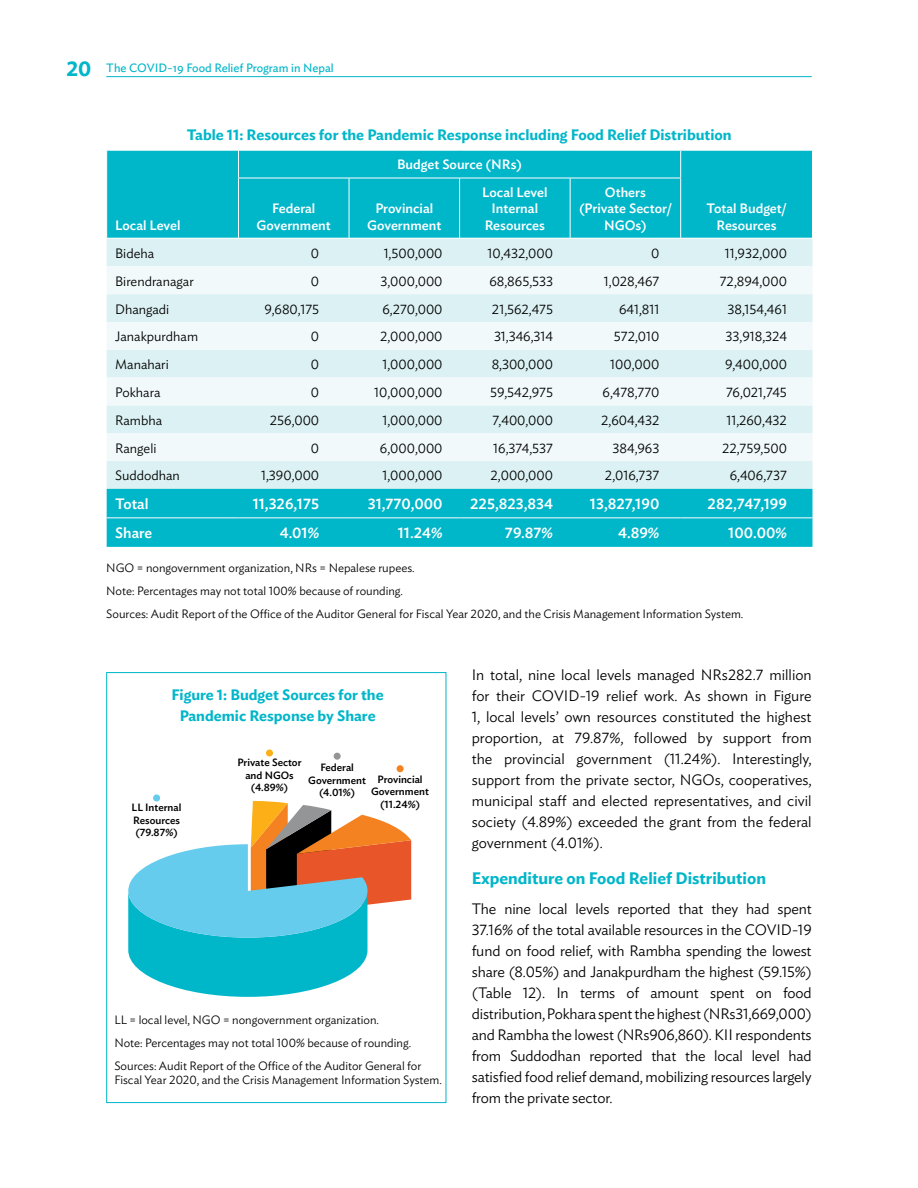
<style>
.page{position:relative;width:918px;height:1188px;background:#fff}
.page>*{position:absolute;margin:0;border:0;box-sizing:border-box;transform-origin:0 0}
.t1{font:600 16.5px "Ideal Sans";color:#00b6c9}
.t2{font:300 15px/21px "Ideal Sans";letter-spacing:-.01em;color:#000;text-align:justify}
.t3{font:600 15px/21px "Ideal Sans";color:#00b6c9;text-align:center}
.t4{font:500 15px "Ideal Sans";color:#fff}
.t5{font:300 13.5px "Ideal Sans";color:#000}
.t6{font:500 13.5px/16.2px "Ideal Sans";color:#fff;text-align:center}
.t7{font:300 12px/23px "Ideal Sans";color:#000}
.t8{font:12px "Ideal Sans";color:#00b6c9}
.t9{font:500 10.5px/12.6px "Ideal Sans";color:#000;text-align:center}
.s1{font-weight:600;font-size:21px}
</style>
<div class="page">
<hr style="left:106px;top:76px;width:706px;height:1px;background:#00b6c9">
<div style="left:107px;top:151px;width:705px;height:87px;background:#00b6c9"></div>
<div style="left:107px;top:239px;width:706px;height:250px;background:#dcf1f3"></div>
<svg style="left:107px;top:266px;width:706px;height:195px;fill:#f1f9fa"></svg>
<div style="left:107px;top:489px;width:706px;height:58px;background:#00b6c9"></div>
<svg style="left:106px;top:151px;width:1px;height:27px"></svg>
<svg style="left:238px;top:151px;width:1px;height:27px"></svg>
<svg style="left:680px;top:151px;width:1px;height:27px"></svg>
<hr style="left:238px;top:178px;width:111px;height:1px;background:#fff">
<hr style="left:238px;top:178px;width:1px;height:60px;background:#fff">
<hr style="left:349px;top:178px;width:111px;height:1px;background:#fff">
<hr style="left:349px;top:178px;width:1px;height:60px;background:#fff">
<hr style="left:460px;top:178px;width:110px;height:1px;background:#fff">
<hr style="left:459px;top:178px;width:1px;height:60px;background:#fff">
<hr style="left:570px;top:178px;width:111px;height:1px;background:#fff">
<hr style="left:570px;top:178px;width:1px;height:60px;background:#fff">
<hr style="left:680px;top:178px;width:1px;height:60px;background:#fff">
<hr style="left:107px;top:517px;width:131px;height:1px;background:#fff">
<hr style="left:238px;top:517px;width:111px;height:1px;background:#fff">
<hr style="left:349px;top:517px;width:111px;height:1px;background:#fff">
<hr style="left:460px;top:517px;width:110px;height:1px;background:#fff">
<hr style="left:570px;top:517px;width:111px;height:1px;background:#fff">
<hr style="left:681px;top:517px;width:132px;height:1px;background:#fff">
<div style="left:106px;top:672px;width:340px;height:431px;border:1px solid #00b6c9"></div>
<svg style="left:128px;top:801px;width:283px;height:196px"></svg>
<div style="left:266px;top:749px;width:7px;height:8px;background:#fcaf17;border-radius:50%"></div>
<div style="left:153px;top:794px;width:7px;height:8px;background:#65cced;border-radius:50%"></div>
<div style="left:334px;top:753px;width:7px;height:7px;background:#939597;border-radius:50%"></div>
<div style="left:397px;top:765px;width:7px;height:7px;background:#f58220;border-radius:50%"></div>
<p class="t8" style="left:66px;top:59px;width:269px"><span class="s1">20</span> The COVID-19 Food Relief Program in Nepal</p>
<p class="t3" style="left:187px;top:123px;width:547px">Table 11: Resources for the Pandemic Response including Food Relief Distribution</p>
<p class="t6" style="left:115px;top:216px;width:67px">Local Level</p>
<p class="t6" style="left:397px;top:156px;width:126px">Budget Source (NRs)</p>
<p class="t6" style="left:257px;top:200px;width:76px">Federal<br>Government</p>
<p class="t6" style="left:367px;top:200px;width:76px">Provincial<br>Government</p>
<p class="t6" style="left:482px;top:183px;width:67px">Local Level<br>Internal<br>Resources</p>
<p class="t6" style="left:579px;top:183px;width:94px">Others<br>(Private Sector/<br>NGOs)</p>
<p class="t6" style="left:707px;top:200px;width:81px">Total Budget/<br>Resources</p>
<p class="t5" style="left:115px;top:243px;width:41px">Bideha</p>
<p class="t5" style="left:311px;top:243px;width:10px">0</p>
<p class="t5" style="left:384px;top:243px;width:60px">1,500,000</p>
<p class="t5" style="left:488px;top:243px;width:67px">10,432,000</p>
<p class="t5" style="left:651px;top:243px;width:10px">0</p>
<p class="t5" style="left:725px;top:243px;width:64px">11,932,000</p>
<p class="t5" style="left:115px;top:271px;width:80px">Birendranagar</p>
<p class="t5" style="left:311px;top:271px;width:10px">0</p>
<p class="t5" style="left:380px;top:271px;width:64px">3,000,000</p>
<p class="t5" style="left:490px;top:271px;width:65px">68,865,533</p>
<p class="t5" style="left:604px;top:271px;width:57px">1,028,467</p>
<p class="t5" style="left:720px;top:271px;width:69px">72,894,000</p>
<p class="t5" style="left:115px;top:298px;width:56px">Dhangadi</p>
<p class="t5" style="left:265px;top:298px;width:56px">9,680,175</p>
<p class="t5" style="left:382px;top:298px;width:62px">6,270,000</p>
<p class="t5" style="left:492px;top:298px;width:63px">21,562,475</p>
<p class="t5" style="left:619px;top:298px;width:42px">641,811</p>
<p class="t5" style="left:727px;top:298px;width:61px">38,154,461</p>
<p class="t5" style="left:115px;top:326px;width:85px">Janakpurdham</p>
<p class="t5" style="left:311px;top:326px;width:10px">0</p>
<p class="t5" style="left:380px;top:326px;width:64px">2,000,000</p>
<p class="t5" style="left:494px;top:326px;width:61px">31,346,314</p>
<p class="t5" style="left:614px;top:326px;width:47px">572,010</p>
<p class="t5" style="left:726px;top:326px;width:63px">33,918,324</p>
<p class="t5" style="left:115px;top:354px;width:55px">Manahari</p>
<p class="t5" style="left:311px;top:354px;width:10px">0</p>
<p class="t5" style="left:382px;top:354px;width:62px">1,000,000</p>
<p class="t5" style="left:492px;top:354px;width:63px">8,300,000</p>
<p class="t5" style="left:610px;top:354px;width:51px">100,000</p>
<p class="t5" style="left:725px;top:354px;width:63px">9,400,000</p>
<p class="t5" style="left:115px;top:382px;width:47px">Pokhara</p>
<p class="t5" style="left:311px;top:382px;width:10px">0</p>
<p class="t5" style="left:374px;top:382px;width:70px">10,000,000</p>
<p class="t5" style="left:490px;top:382px;width:64px">59,542,975</p>
<p class="t5" style="left:603px;top:382px;width:58px">6,478,770</p>
<p class="t5" style="left:726px;top:382px;width:62px">76,021,745</p>
<p class="t5" style="left:115px;top:410px;width:49px">Rambha</p>
<p class="t5" style="left:270px;top:410px;width:51px">256,000</p>
<p class="t5" style="left:382px;top:410px;width:62px">1,000,000</p>
<p class="t5" style="left:493px;top:410px;width:62px">7,400,000</p>
<p class="t5" style="left:601px;top:410px;width:60px">2,604,432</p>
<p class="t5" style="left:726px;top:410px;width:62px">11,260,432</p>
<p class="t5" style="left:115px;top:438px;width:43px">Rangeli</p>
<p class="t5" style="left:311px;top:438px;width:10px">0</p>
<p class="t5" style="left:380px;top:438px;width:64px">6,000,000</p>
<p class="t5" style="left:493px;top:438px;width:61px">16,374,537</p>
<p class="t5" style="left:613px;top:438px;width:48px">384,963</p>
<p class="t5" style="left:722px;top:438px;width:66px">22,759,500</p>
<p class="t5" style="left:115px;top:465px;width:66px">Suddodhan</p>
<p class="t5" style="left:261px;top:465px;width:60px">1,390,000</p>
<p class="t5" style="left:382px;top:465px;width:62px">1,000,000</p>
<p class="t5" style="left:491px;top:465px;width:64px">2,000,000</p>
<p class="t5" style="left:605px;top:465px;width:56px">2,016,737</p>
<p class="t5" style="left:730px;top:465px;width:59px">6,406,737</p>
<p class="t4" style="left:115px;top:493px;width:35px">Total</p>
<p class="t4" style="left:253px;top:493px;width:68px">11,326,175</p>
<p class="t4" style="left:368px;top:493px;width:76px">31,770,000</p>
<p class="t4" style="left:470px;top:493px;width:84px">225,823,834</p>
<p class="t4" style="left:590px;top:493px;width:71px">13,827,190</p>
<p class="t4" style="left:708px;top:493px;width:81px">282,747,199</p>
<p class="t4" style="left:115px;top:522px;width:39px">Share</p>
<p class="t4" style="left:280px;top:522px;width:41px">4.01%</p>
<p class="t4" style="left:398px;top:522px;width:46px">11.24%</p>
<p class="t4" style="left:505px;top:522px;width:50px">79.87%</p>
<p class="t4" style="left:618px;top:522px;width:43px">4.89%</p>
<p class="t4" style="left:728px;top:522px;width:60px">100.00%</p>
<p class="t7" style="left:106px;top:556px;width:639px">NGO = nongovernment organization, NRs = Nepalese rupees.<br>Note: Percentages may not total 100% because of rounding.<br>Sources: Audit Report of the Office of the Auditor General for Fiscal Year 2020, and the Crisis Management Information System.</p>
<p class="t3" style="left:172px;top:683px;width:214px">Figure 1: Budget Sources for the<br>Pandemic Response by Share</p>
<p class="t9" style="left:132px;top:800px;width:51px;text-align:left">LL Internal<br>Resources (79.87%)</p>
<p class="t9" style="left:237px;top:755px;width:66px">Private Sector and NGOs (4.89%)</p>
<p class="t9" style="left:308px;top:760px;width:59px">Federal<br>Government (4.01%)</p>
<p class="t9" style="left:371px;top:772px;width:59px">Provincial<br>Government (11.24%)</p>
<p class="t7" style="left:114px;top:1008px;width:309px">LL = local level, NGO = nongovernment organization.<br>Note: Percentages may not total 100% because of rounding.<br>Sources: Audit Report of the Office of the Auditor General for</p>
<p class="t7" style="left:114px;top:1068px;width:329px">Fiscal Year 2020, and the Crisis Management Information System.</p>
<p class="t2" style="left:472px;top:663px;width:341px">In total, nine local levels managed NRs282.7 million for their COVID-19 relief work. As shown in Figure 1, local levels’ own resources constituted the highest proportion, at 79.87%, followed by support from the provincial government (11.24%). Interestingly, support from the private sector, NGOs, cooperatives, municipal staff and elected representatives, and civil society (4.89%) exceeded the grant from the federal government (4.01%).</p>
<p class="t1" style="left:472px;top:866px;width:296px">Expenditure on Food Relief Distribution</p>
<p class="t2" style="left:472px;top:897px;width:341px">The nine local levels reported that they had spent 37.16% of the total available resources in the COVID-19 fund on food relief, with Rambha spending the lowest share (8.05%) and Janakpurdham the highest (59.15%) (Table 12). In terms of amount spent on food distribution, Pokhara spent the highest (NRs31,669,000) and Rambha the lowest (NRs906,860). KII respondents from Suddodhan reported that the local level had satisfied food relief demand, mobilizing resources largely from the private sector.</p>
</div>
